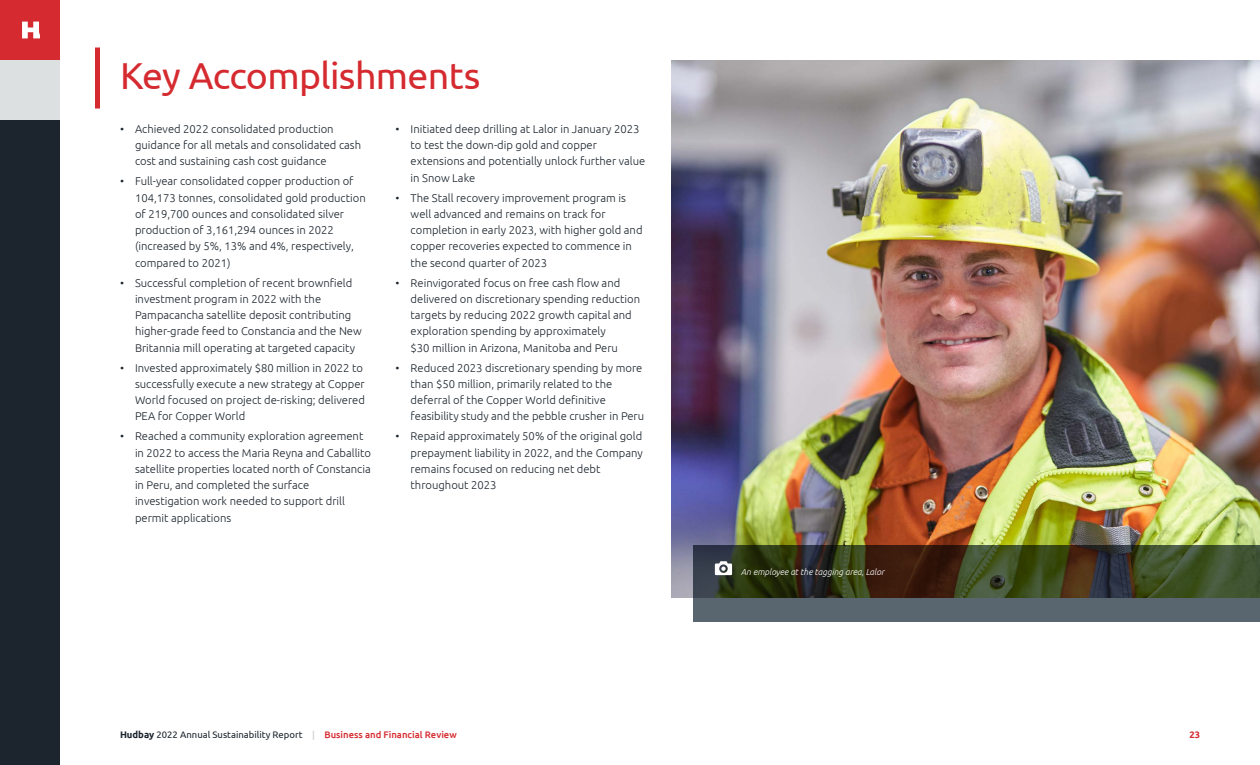
<style>
.page{position:relative;width:1260px;height:765px;background:#fff}
.page>*{position:absolute;margin:0;border:0;box-sizing:border-box;transform-origin:0 0}
.t1{font:37.5px "Ubuntu";letter-spacing:-.015em;color:#d52a2f}
.t2{font:300 11.25px/16.2px "Ubuntu";color:#1c252d}
.t3{font:9.5px "Ubuntu";color:#1c252d}
.t4{font:700 9.38px "Ubuntu";color:#d52a2f}
.t5{font:italic 300 8.75px "Ubuntu";color:#fff}
.s1{font-weight:700}
.s2{font-weight:500;color:#cdd1d3}
.s3{font-weight:500;color:#d52a2f}
</style>
<div class="page">
<div style="left:0;top:0;width:60px;height:765px;background:#1c252d"></div>
<div style="left:0;top:0;width:60px;height:60px;background:#d52a2f"></div>
<div style="left:0;top:60px;width:60px;height:60px;background:#dce0e1"></div>
<svg style="left:22px;top:22px;width:17px;height:16px"></svg>
<div style="left:95px;top:48px;width:5px;height:61px;background:#d52a2f"></div>
<img style="left:671px;top:60px;width:589px;height:538px">
<svg style="left:694px;top:545px;width:566px;height:76px;background:#424838"></svg>
<svg style="left:715px;top:561px;width:17px;height:14px"></svg>
<h1 class="t1" style="left:120px;top:53px;width:362px">Key Accomplishments</h1>
<p class="t2" style="left:135px;top:120px;width:228px;text-indent:-15px">• Achieved 2022 consolidated production guidance for all metals and consolidated cash cost and sustaining cash cost guidance</p>
<p class="t2" style="left:135px;top:173px;width:232px;text-indent:-15px">• Full-year consolidated copper production of 104,173 tonnes, consolidated gold production of 219,700 ounces and consolidated silver production of 3,161,294 ounces in 2022 (increased by 5%, 13% and 4%, respectively, compared to 2021)</p>
<p class="t2" style="left:135px;top:274px;width:228px;text-indent:-15px">• Successful completion of recent brownfield investment program in 2022 with the Pampacancha satellite deposit contributing higher-grade feed to Constancia and the New Britannia mill operating at targeted capacity</p>
<p class="t2" style="left:135px;top:359px;width:231px;text-indent:-15px">• Invested approximately $80 million in 2022 to successfully execute a new strategy at Copper World focused on project de-risking; delivered PEA for Copper World</p>
<p class="t2" style="left:135px;top:428px;width:238px;text-indent:-15px">• Reached a community exploration agreement in 2022 to access the Maria Reyna and Caballito satellite properties located north of Constancia in Peru, and completed the surface investigation work needed to support drill permit applications</p>
<p class="t2" style="left:411px;top:120px;width:236px;text-indent:-15px">• Initiated deep drilling at Lalor in January 2023 to test the down-dip gold and copper extensions and potentially unlock further value in Snow Lake</p>
<p class="t2" style="left:411px;top:189px;width:233px;text-indent:-15px">• The Stall recovery improvement program is well advanced and remains on track for completion in early 2023, with higher gold and copper recoveries expected to commence in the second quarter of 2023</p>
<p class="t2" style="left:411px;top:274px;width:231px;text-indent:-15px">• Reinvigorated focus on free cash flow and delivered on discretionary spending reduction targets by reducing 2022 growth capital and exploration spending by approximately<br>$30 million in Arizona, Manitoba and Peru</p>
<p class="t2" style="left:411px;top:359px;width:235px;text-indent:-15px">• Reduced 2023 discretionary spending by more than $50 million, primarily related to the deferral of the Copper World definitive feasibility study and the pebble crusher in Peru</p>
<p class="t2" style="left:411px;top:428px;width:234px;text-indent:-15px">• Repaid approximately 50% of the original gold prepayment liability in 2022, and the Company remains focused on reducing net debt throughout 2023</p>
<p class="t5" style="left:741px;top:567px;width:145px">An employee at the tagging area, Lalor</p>
<p class="t3" style="left:120px;top:729px;width:338px"><span class="s1">Hudbay</span> 2022 Annual Sustainability Report <span class="s2">|</span> <span class="s3">Business and Financial Review</span></p>
<p class="t4" style="left:1189px;top:729px;width:12px">23</p>
</div>
